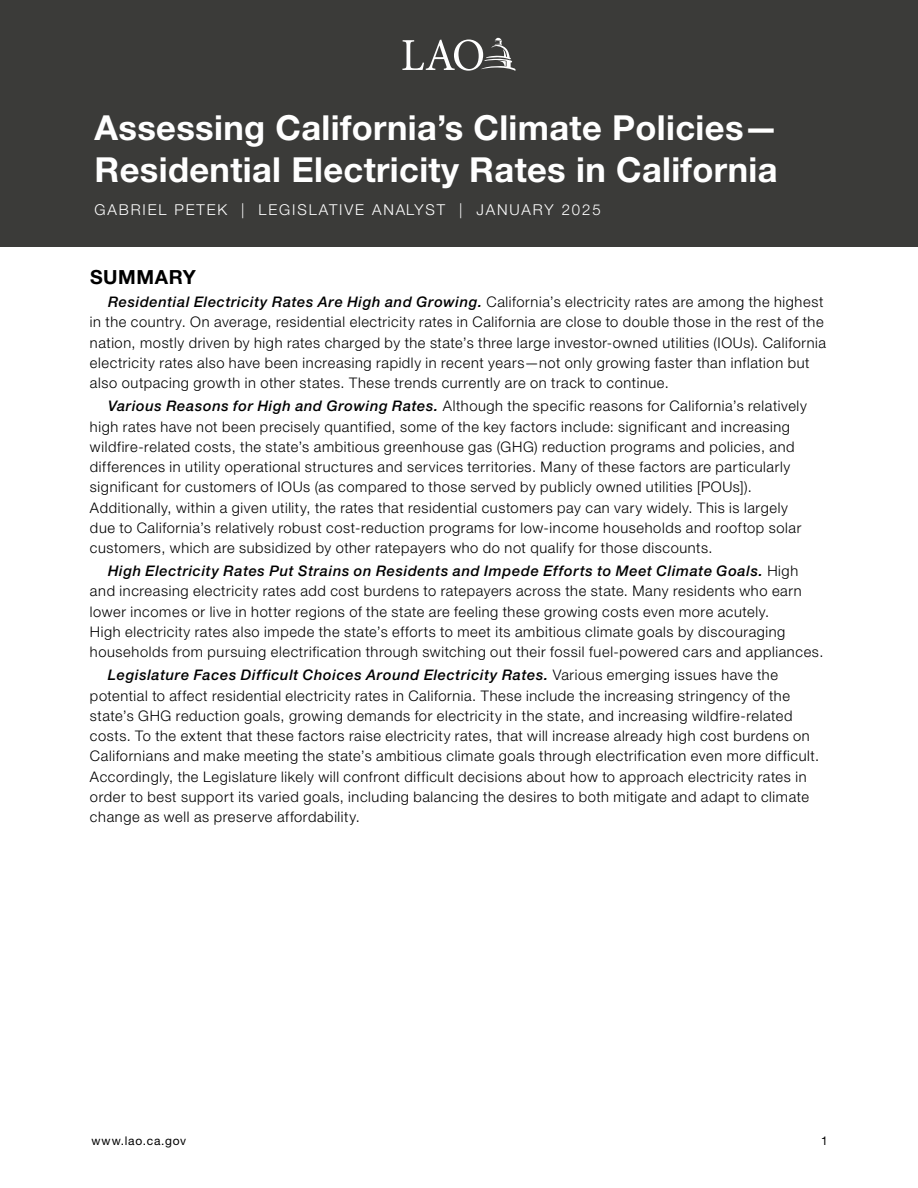
<style>
.page{position:relative;width:918px;height:1188px;background:#fff}
.page>*{position:absolute;margin:0;border:0;box-sizing:border-box;transform-origin:0 0}
.t1{font:700 34.5px/42px "Helvetica Neue LT Pro";letter-spacing:.01em;color:#fff}
.t2{font:700 19.5px "Helvetica Neue LT Pro";letter-spacing:.03em;color:#000}
.t3{font:300 15px "Helvetica Neue LT Pro";letter-spacing:.125em;color:#fff}
.t4{font:300 14.7px/20.2px "Helvetica Neue LT Pro";letter-spacing:.04em;color:#000}
.t5{font:12px "Helvetica Neue LT Pro";letter-spacing:.065em;color:#000}
.s1{font-weight:500;font-style:italic}
</style>
<div class="page">
<div style="left:0;top:0;width:918px;height:247px;background:#3b3b39"></div>
<svg style="left:402px;top:38px;width:114px;height:33px"></svg>
<h1 class="t1" style="left:94px;top:106px;width:685px">Assessing California’s Climate Policies—<br>Residential Electricity Rates in California</h1>
<p class="t3" style="left:94px;top:201px;width:508px">GABRIEL PETEK | LEGISLATIVE ANALYST | JANUARY 2025</p>
<h2 class="t2" style="left:90px;top:265px;width:107px">SUMMARY</h2>
<p class="t4" style="left:90px;top:291px;width:738px;text-indent:18px"><span class="s1">Residential Electricity Rates Are High and Growing.</span> California’s electricity rates are among the highest in the country. On average, residential electricity rates in California are close to double those in the rest of the nation, mostly driven by high rates charged by the state’s three large investor-owned utilities (IOUs). California electricity rates also have been increasing rapidly in recent years—not only growing faster than inflation but also outpacing growth in other states. These trends currently are on track to continue.</p>
<p class="t4" style="left:90px;top:396px;width:718px;text-indent:18px"><span class="s1">Various Reasons for High and Growing Rates.</span> Although the specific reasons for California’s relatively high rates have not been precisely quantified, some of the key factors include: significant and increasing wildfire-related costs, the state’s ambitious greenhouse gas (GHG) reduction programs and policies, and differences in utility operational structures and services territories. Many of these factors are particularly significant for customers of IOUs (as compared to those served by publicly owned utilities [POUs]).<br>Additionally, within a given utility, the rates that residential customers pay can vary widely. This is largely due to California’s relatively robust cost-reduction programs for low-income households and rooftop solar customers, which are subsidized by other ratepayers who do not qualify for those discounts.</p>
<p class="t4" style="left:90px;top:560px;width:735px;text-indent:18px"><span class="s1">High Electricity Rates Put Strains on Residents and Impede Efforts to Meet Climate Goals.</span> High and increasing electricity rates add cost burdens to ratepayers across the state. Many residents who earn lower incomes or live in hotter regions of the state are feeling these growing costs even more acutely.<br>High electricity rates also impede the state’s efforts to meet its ambitious climate goals by discouraging households from pursuing electrification through switching out their fossil fuel-powered cars and appliances.</p>
<p class="t4" style="left:90px;top:665px;width:731px;text-indent:18px"><span class="s1">Legislature Faces Difficult Choices Around Electricity Rates.</span> Various emerging issues have the potential to affect residential electricity rates in California. These include the increasing stringency of the state’s GHG reduction goals, growing demands for electricity in the state, and increasing wildfire-related costs. To the extent that these factors raise electricity rates, that will increase already high cost burdens on Californians and make meeting the state’s ambitious climate goals through electrification even more difficult.<br>Accordingly, the Legislature likely will confront difficult decisions about how to approach electricity rates in order to best support its varied goals, including balancing the desires to both mitigate and adapt to climate change as well as preserve affordability.</p>
<p class="t5" style="left:92px;top:1133px;width:96px">www.lao.ca.gov</p>
<p class="t5" style="left:821px;top:1134px;width:8px">1</p>
</div>
